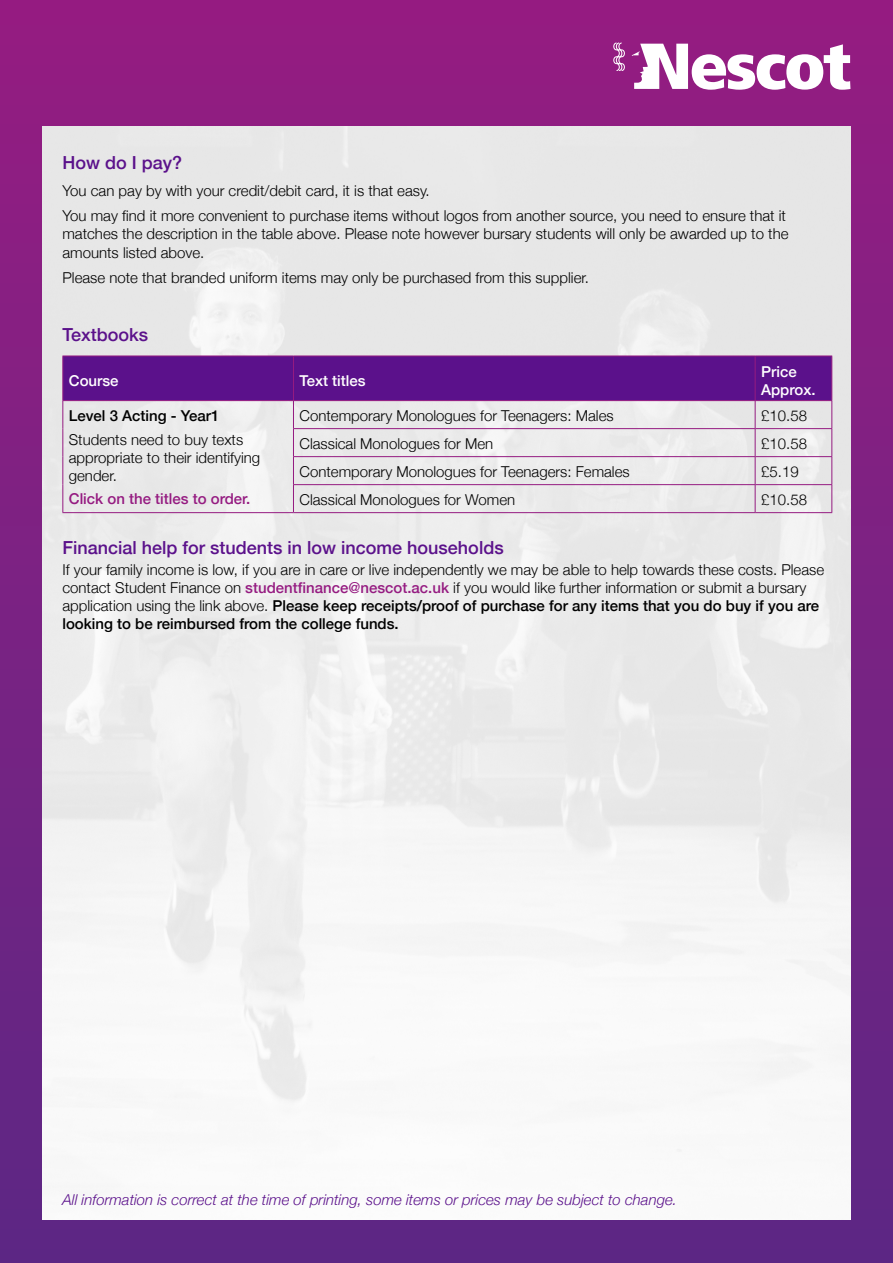
<style>
.page{position:relative;width:893px;height:1263px;background:#fff}
.page>*{position:absolute;margin:0;border:0;box-sizing:border-box;transform-origin:0 0}
.t1{font:500 18px "Helvetica Neue";color:#5b118b}
.t2{font:300 15px/18px "Helvetica Neue";color:#000}
.t3{font:italic 300 15px "Helvetica Neue";color:#5b118b}
.t4{font:500 15px/18px "Helvetica Neue";color:#fff}
.t5{font:500 15px "Helvetica Neue";color:#951b81}
.t6{font:500 15px "Helvetica Neue";color:#000}
.s1{font-weight:500;color:#951b81}
.s2{font-weight:500}
</style>
<div class="page">
<div style="left:0;top:0;width:893px;height:1263px;background:linear-gradient(to bottom,#972183,#602c87)"></div>
<svg style="left:613px;top:43px;width:12px;height:28px"></svg>
<svg style="left:632px;top:44px;width:218px;height:46px"></svg>
<img style="left:43px;top:127px;width:808px;height:1093px">
<hr style="left:62px;top:512px;width:231px;height:1px;background:#951b81">
<svg style="left:62px;top:356px;width:770px;height:156px;background:#c0a8cd"></svg>
<hr style="left:293px;top:512px;width:462px;height:1px;background:#951b81">
<hr style="left:755px;top:512px;width:77px;height:1px;background:#951b81">
<p class="t1" style="left:62px;top:148px;width:121px">How do I pay?</p>
<p class="t2" style="left:62px;top:177px;width:725px;line-height:25.5px">You can pay by with your credit/debit card, it is that easy.<br>You may find it more convenient to purchase items without logos from another source, you need to ensure that it</p>
<p class="t2" style="left:62px;top:224px;width:728px">matches the description in the table above. Please note however bursary students will only be awarded up to the amounts listed above.</p>
<p class="t2" style="left:62px;top:268px;width:528px">Please note that branded uniform items may only be purchased from this supplier.</p>
<p class="t1" style="left:62px;top:320px;width:87px">Textbooks</p>
<p class="t4" style="left:69px;top:370px;width:51px">Course</p>
<p class="t4" style="left:299px;top:370px;width:68px">Text titles</p>
<p class="t4" style="left:761px;top:361px;width:56px">Price<br>Approx.</p>
<p class="t6" style="left:69px;top:404px;width:152px">Level 3 Acting - Year1</p>
<p class="t2" style="left:69px;top:430px;width:193px">Students need to buy texts appropriate to their identifying gender.</p>
<p class="t5" style="left:69px;top:486px;width:183px">Click on the titles to order.</p>
<p class="t2" style="left:299px;top:406px;width:316px">Contemporary Monologues for Teenagers: Males</p>
<p class="t2" style="left:761px;top:406px;width:47px">£10.58</p>
<p class="t2" style="left:299px;top:434px;width:195px">Classical Monologues for Men</p>
<p class="t2" style="left:761px;top:434px;width:47px">£10.58</p>
<p class="t2" style="left:299px;top:462px;width:332px">Contemporary Monologues for Teenagers: Females</p>
<p class="t2" style="left:761px;top:462px;width:39px">£5.19</p>
<p class="t2" style="left:299px;top:490px;width:217px">Classical Monologues for Women</p>
<p class="t2" style="left:761px;top:490px;width:47px">£10.58</p>
<p class="t1" style="left:62px;top:533px;width:443px">Financial help for students in low income households</p>
<p class="t2" style="left:62px;top:560px;width:763px">If your family income is low, if you are in care or live independently we may be able to help towards these costs. Please contact Student Finance on <span class="s1">studentfinance@nescot.ac.uk</span> if you would like further information or submit a bursary application using the link above. <span class="s2">Please keep receipts/proof of purchase for any items that you do buy if you are looking to be reimbursed from the college funds.</span></p>
<p class="t3" style="left:62px;top:1188px;width:616px">All information is correct at the time of printing, some items or prices may be subject to change.</p>
</div>
